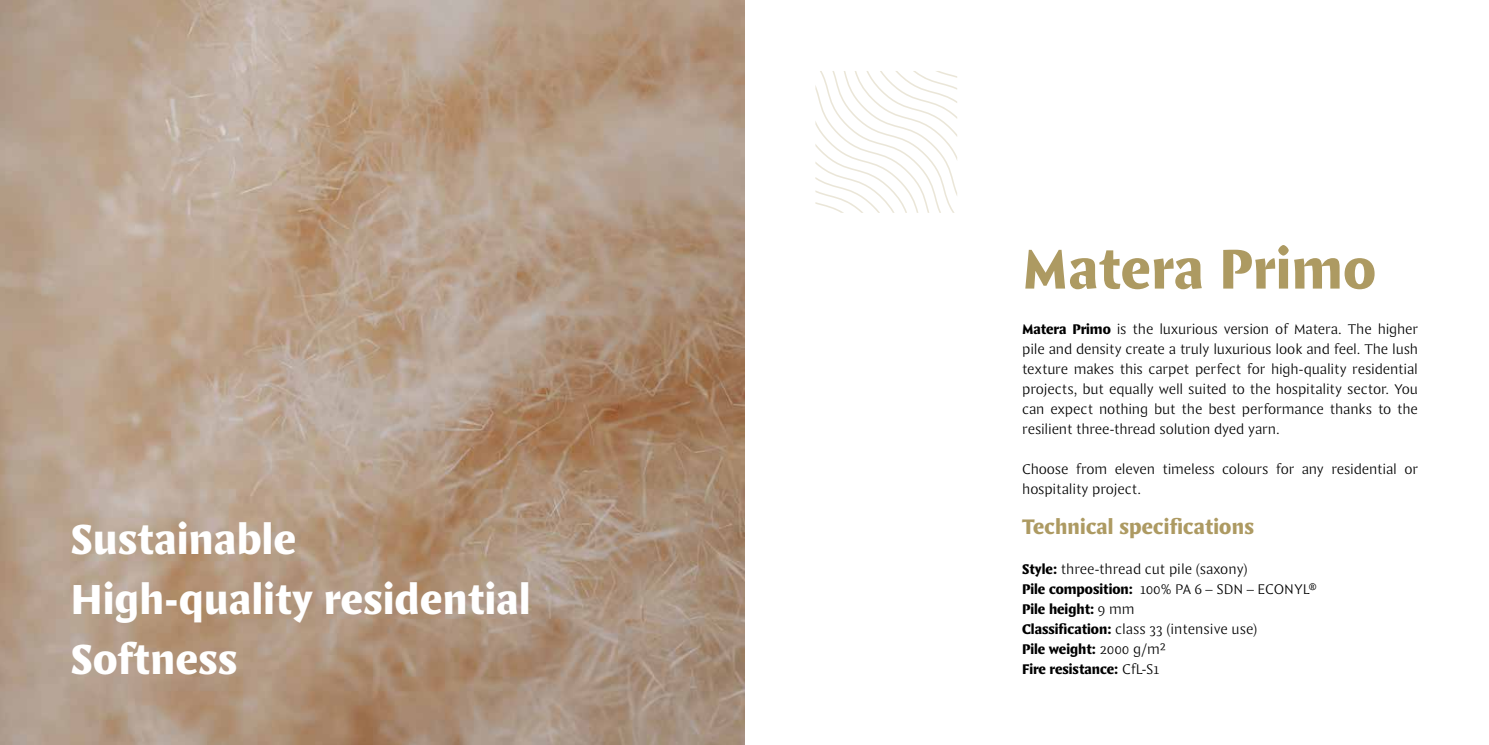
<style>
.page{position:relative;width:1489px;height:745px;background:#fff}
.page>*{position:absolute;margin:0;border:0;box-sizing:border-box;transform-origin:0 0}
.t1{font:900 60px "Comma Base";letter-spacing:.01em;color:#ad9a62}
.t2{font:900 45px/60px "Comma Base";letter-spacing:.01em;color:#fff}
.t3{font:900 22.5px "Comma Base";letter-spacing:.01em;color:#ad9a62}
.t4{font:300 15px/20px "Comma Base";letter-spacing:-.01em;color:#000}
.s1{font-weight:900}
</style>
<div class="page">
<img style="left:0;top:0;width:744px;height:744px">
<svg style="left:815px;top:71px;width:142px;height:142px"></svg>
<h2 class="t2" style="left:71px;top:511px;width:461px">Sustainable<br>High-quality residential<br>Softness</h2>
<h1 class="t1" style="left:1022px;top:234px;width:355px">Matera Primo</h1>
<p class="t4" style="left:1022px;top:319px;width:397px;text-align:justify"><span class="s1">Matera Primo</span> is the luxurious version of Matera. The higher pile and density create a truly luxurious look and feel. The lush texture makes this carpet perfect for high-quality residential projects, but equally well suited to the hospitality sector. You can expect nothing but the best performance thanks to the resilient three-thread solution dyed yarn.</p>
<p class="t4" style="left:1022px;top:459px;width:397px">Choose from eleven timeless colours for any residential or hospitality project.</p>
<h3 class="t3" style="left:1022px;top:513px;width:233px">Technical specifications</h3>
<p class="t4" style="left:1022px;top:559px;width:296px"><span class="s1">Style:</span> three-thread cut pile (saxony)<br><span class="s1">Pile composition:</span> 100% PA 6 – SDN – ECONYL®<br><span class="s1">Pile height:</span> 9 mm<br><span class="s1">Classification:</span> class 33 (intensive use)<br><span class="s1">Pile weight:</span> 2000 g/m²<br><span class="s1">Fire resistance:</span> CfL-S1</p>
</div>
